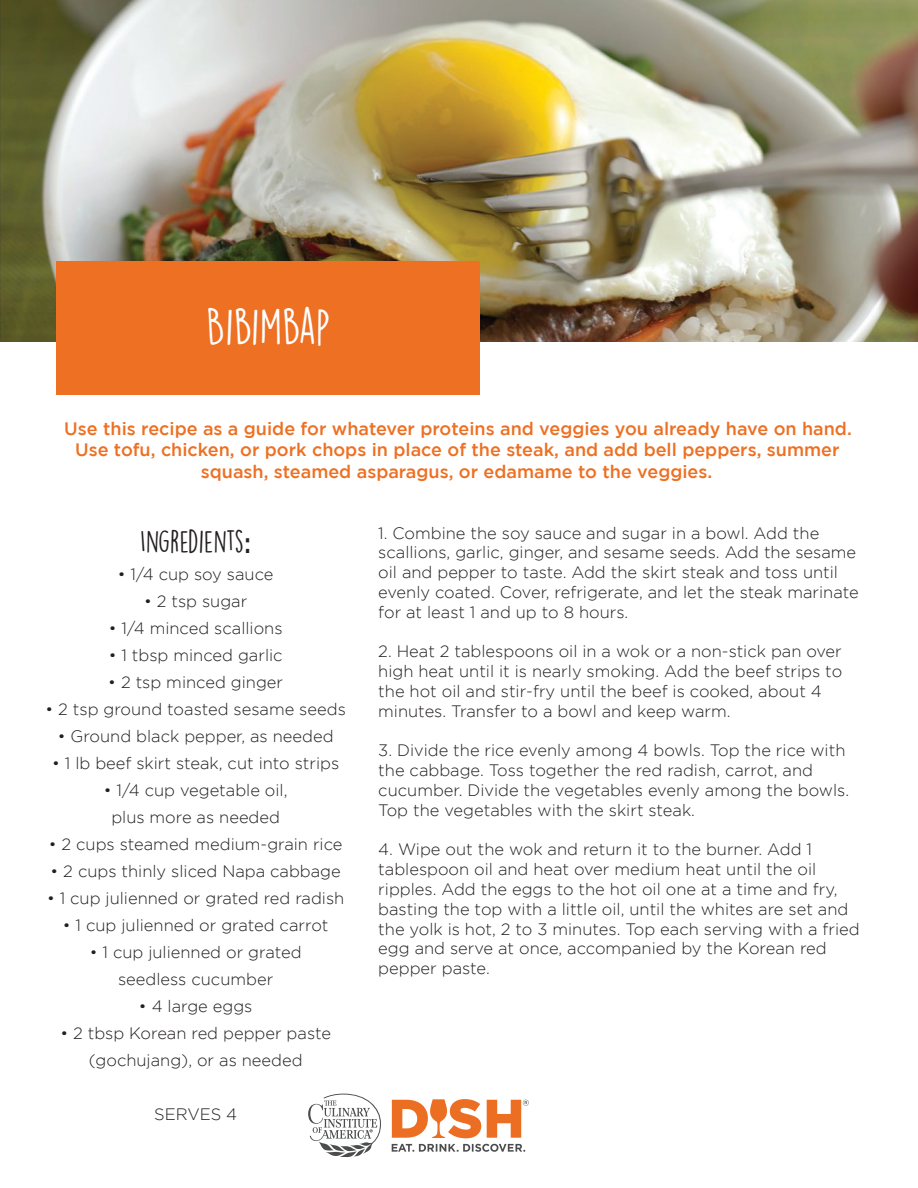
<style>
.page{position:relative;width:918px;height:1188px;background:#fff}
.page>*{position:absolute;margin:0;border:0;box-sizing:border-box;transform-origin:0 0}
.t1{font:45px "DK Lemon Yellow Sun";color:#fff}
.t2{font:28.5px "DK Lemon Yellow Sun";color:#231f20}
.t3{font:500 18px/21.6px "Gotham";color:#ed7023;text-align:center}
.t4{font:300 16.5px/19.8px "Gotham";color:#231f20}
.s1{font-family:"Raleway";font-weight:700}
</style>
<div class="page">
<img style="left:0;top:0;width:918px;height:341px">
<div style="left:56px;top:261px;width:424px;height:134px;background:#ed7023"></div>
<svg style="left:308px;top:1094px;width:73px;height:63px"></svg>
<svg style="left:392px;top:1144px;width:133px;height:8px"></svg>
<svg style="left:392px;top:1099px;width:137px;height:39px"></svg>
<h1 class="t1" style="left:206px;top:299px;width:126px">BIBIMBAP</h1>
<p class="t3" style="left:64px;top:417px;width:789px">Use this recipe as a guide for whatever proteins and veggies you already have on hand.<br>Use tofu, chicken, or pork chops in place of the steak, and add bell peppers, summer squash, steamed asparagus, or edamame to the veggies.</p>
<h2 class="t2" style="left:140px;top:524px;width:112px">INGREDIENTS<span class="s1">:</span></h2>
<p class="t4" style="left:118px;top:564px;width:157px">• 1/4 cup soy sauce</p>
<p class="t4" style="left:144px;top:591px;width:105px">• 2 tsp sugar</p>
<p class="t4" style="left:109px;top:618px;width:175px">• 1/4 minced scallions</p>
<p class="t4" style="left:109px;top:645px;width:175px">• 1 tbsp minced garlic</p>
<p class="t4" style="left:108px;top:672px;width:176px">• 2 tsp minced ginger</p>
<p class="t4" style="left:46px;top:699px;width:302px">• 2 tsp ground toasted sesame seeds</p>
<p class="t4" style="left:58px;top:726px;width:277px">• Ground black pepper, as needed</p>
<p class="t4" style="left:52px;top:753px;width:288px">• 1 lb beef skirt steak, cut into strips</p>
<p class="t4" style="left:104px;top:777px;width:185px;line-height:27px;text-align:center">• 1/4 cup vegetable oil, plus more as needed</p>
<p class="t4" style="left:49px;top:834px;width:295px">• 2 cups steamed medium-grain rice</p>
<p class="t4" style="left:51px;top:861px;width:292px">• 2 cups thinly sliced Napa cabbage</p>
<p class="t4" style="left:47px;top:888px;width:299px">• 1 cup julienned or grated red radish</p>
<p class="t4" style="left:63px;top:915px;width:267px">• 1 cup julienned or grated carrot</p>
<p class="t4" style="left:90px;top:939px;width:213px;line-height:27px;text-align:center">• 1 cup julienned or grated seedless cucumber</p>
<p class="t4" style="left:139px;top:996px;width:115px">• 4 large eggs</p>
<p class="t4" style="left:60px;top:1020px;width:272px;line-height:27px;text-align:center">• 2 tbsp Korean red pepper paste (gochujang), or as needed</p>
<p class="t4" style="left:154px;top:1104px;width:85px">SERVES 4</p>
<p class="t4" style="left:378px;top:523px;width:482px">1. Combine the soy sauce and sugar in a bowl. Add the scallions, garlic, ginger, and sesame seeds. Add the sesame oil and pepper to taste. Add the skirt steak and toss until evenly coated. Cover, refrigerate, and let the steak marinate for at least 1 and up to 8 hours.</p>
<p class="t4" style="left:378px;top:641px;width:465px">2. Heat 2 tablespoons oil in a wok or a non-stick pan over high heat until it is nearly smoking. Add the beef strips to the hot oil and stir-fry until the beef is cooked, about 4 minutes. Transfer to a bowl and keep warm.</p>
<p class="t4" style="left:378px;top:740px;width:472px">3. Divide the rice evenly among 4 bowls. Top the rice with the cabbage. Toss together the red radish, carrot, and cucumber. Divide the vegetables evenly among the bowls.<br>Top the vegetables with the skirt steak.</p>
<p class="t4" style="left:378px;top:839px;width:483px">4. Wipe out the wok and return it to the burner. Add 1 tablespoon oil and heat over medium heat until the oil ripples. Add the eggs to the hot oil one at a time and fry, basting the top with a little oil, until the whites are set and the yolk is hot, 2 to 3 minutes. Top each serving with a fried egg and serve at once, accompanied by the Korean red pepper paste.</p>
</div>
